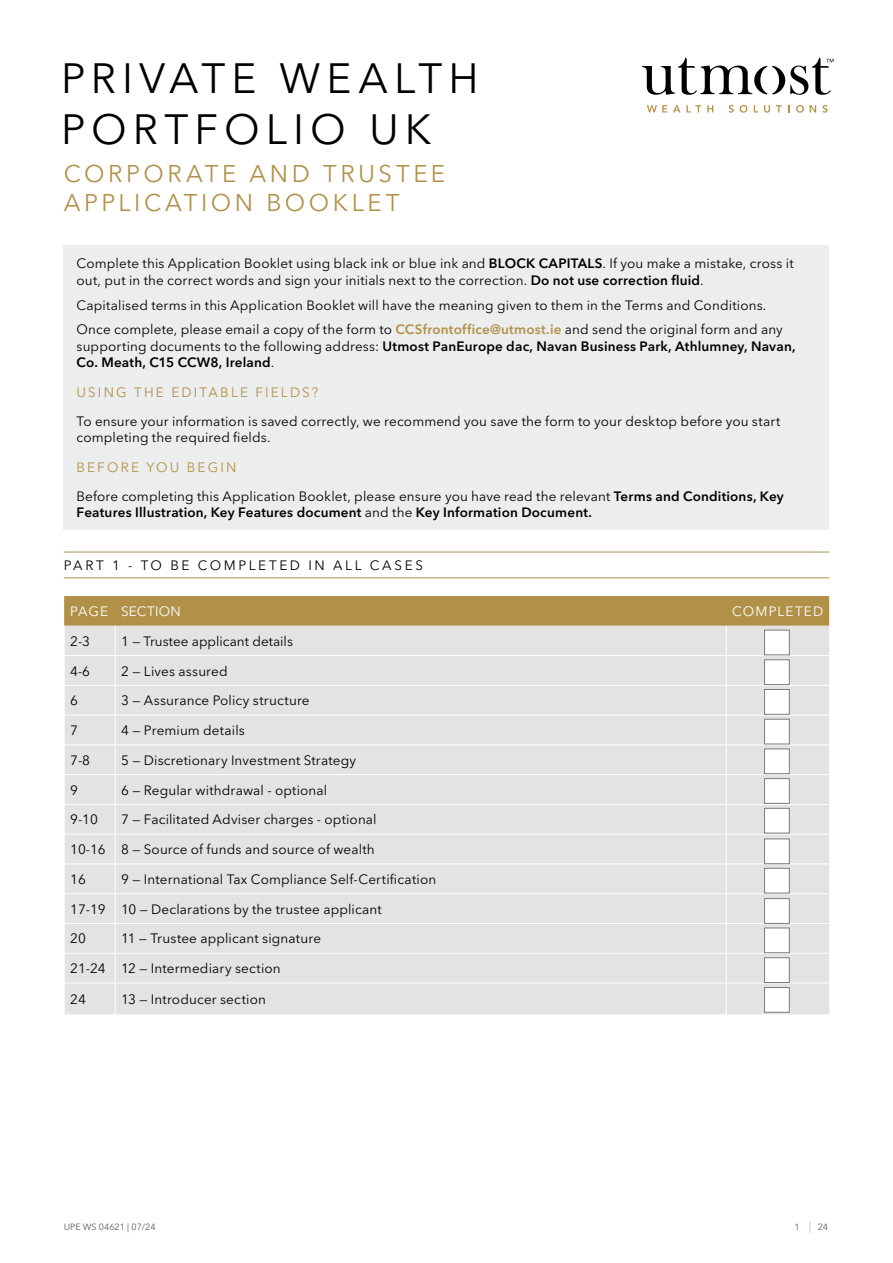
<style>
.page{position:relative;width:893px;height:1263px;background:#fff}
.page>*{position:absolute;margin:0;border:0;box-sizing:border-box;transform-origin:0 0}
.t1{font:42px/50.4px "Avenir Next LT Pro";letter-spacing:.145em;color:#000}
.t2{font:24px/28.8px "Avenir Next LT Pro";letter-spacing:.15em;color:#b19148}
.t3{font:13.5px/16.5px "Avenir Next LT Pro";letter-spacing:.01em;color:#000}
.t4{font:600 13.5px/16.5px "Avenir Next LT Pro";letter-spacing:.015em;color:#000}
.t5{font:13.5px "Avenir Next LT Pro";letter-spacing:.195em;color:#000}
.t6{font:13.5px "Avenir Next LT Pro";letter-spacing:.165em;color:#b19148}
.t7{font:13.5px "Avenir Next LT Pro";letter-spacing:.015em;color:#fff}
.t8{font:13.5px "Avenir Next LT Pro";letter-spacing:.09em;color:#fff}
.t9{font:9px "Avenir Next LT Pro";color:#605b5a}
.s1{font-weight:600}
.s2{font-weight:600;color:#b19148}
.s3{font-weight:400}
.s4{color:#b19148}
.s5{font-weight:200;font-size:11.25px}
</style>
<div class="page">
<svg style="left:642px;top:57px;width:191px;height:38px"></svg>
<svg style="left:647px;top:105px;width:20px;height:7px"></svg>
<svg style="left:673px;top:105px;width:28px;height:7px"></svg>
<svg style="left:707px;top:105px;width:6px;height:7px"></svg>
<svg style="left:728px;top:105px;width:6px;height:8px"></svg>
<svg style="left:740px;top:105px;width:7px;height:8px"></svg>
<svg style="left:754px;top:105px;width:4px;height:7px"></svg>
<svg style="left:764px;top:105px;width:6px;height:8px"></svg>
<svg style="left:776px;top:105px;width:6px;height:7px"></svg>
<svg style="left:788px;top:105px;width:2px;height:7px"></svg>
<svg style="left:796px;top:105px;width:8px;height:8px"></svg>
<svg style="left:810px;top:105px;width:6px;height:7px"></svg>
<svg style="left:822px;top:105px;width:5px;height:8px"></svg>
<div style="left:64px;top:245px;width:765px;height:285px;background:#eceded"></div>
<div style="left:65px;top:983px;width:764px;height:31px;background:#e4e3e2"></div>
<svg style="left:64px;top:596px;width:765px;height:386px;background:#e0ddd6"></svg>
<hr style="left:115px;top:983px;width:1px;height:31px;background:#fff">
<hr style="left:726px;top:983px;width:1px;height:31px;background:#fff">
<hr style="left:64px;top:715px;width:51px;height:1px;background:#fff">
<hr style="left:726px;top:715px;width:103px;height:1px;background:#fff">
<hr style="left:64px;top:744px;width:51px;height:1px;background:#fff">
<hr style="left:726px;top:744px;width:103px;height:1px;background:#fff">
<hr style="left:64px;top:774px;width:51px;height:1px;background:#fff">
<hr style="left:726px;top:774px;width:103px;height:1px;background:#fff">
<hr style="left:64px;top:804px;width:51px;height:1px;background:#fff">
<hr style="left:726px;top:804px;width:103px;height:1px;background:#fff">
<hr style="left:64px;top:834px;width:51px;height:1px;background:#fff">
<hr style="left:726px;top:834px;width:103px;height:1px;background:#fff">
<hr style="left:64px;top:863px;width:51px;height:1px;background:#fff">
<hr style="left:726px;top:863px;width:103px;height:1px;background:#fff">
<hr style="left:64px;top:893px;width:51px;height:1px;background:#fff">
<hr style="left:726px;top:893px;width:103px;height:1px;background:#fff">
<hr style="left:64px;top:923px;width:51px;height:1px;background:#fff">
<hr style="left:726px;top:923px;width:103px;height:1px;background:#fff">
<hr style="left:64px;top:953px;width:51px;height:1px;background:#fff">
<hr style="left:726px;top:953px;width:103px;height:1px;background:#fff">
<div style="left:764px;top:630px;width:26px;height:25px;background:#fff;border:1px solid #7b7c7e"></div>
<div style="left:764px;top:659px;width:26px;height:26px;background:#fff;border:1px solid #7b7c7e"></div>
<div style="left:764px;top:689px;width:26px;height:26px;background:#fff;border:1px solid #7b7c7e"></div>
<div style="left:764px;top:719px;width:26px;height:25px;background:#fff;border:1px solid #7b7c7e"></div>
<div style="left:764px;top:748px;width:26px;height:26px;background:#fff;border:1px solid #7b7c7e"></div>
<div style="left:764px;top:808px;width:26px;height:25px;background:#fff;border:1px solid #7b7c7e"></div>
<div style="left:764px;top:778px;width:26px;height:26px;background:#fff;border:1px solid #7b7c7e"></div>
<hr style="left:64px;top:552px;width:765px;height:1px;background:#b19148">
<hr style="left:64px;top:577px;width:765px;height:1px;background:#b19148">
<div style="left:764px;top:838px;width:26px;height:26px;background:#fff;border:1px solid #7b7c7e"></div>
<div style="left:764px;top:868px;width:26px;height:25px;background:#fff;border:1px solid #7b7c7e"></div>
<div style="left:764px;top:898px;width:26px;height:26px;background:#fff;border:1px solid #7b7c7e"></div>
<div style="left:764px;top:927px;width:26px;height:26px;background:#fff;border:1px solid #7b7c7e"></div>
<div style="left:764px;top:957px;width:26px;height:26px;background:#fff;border:1px solid #7b7c7e"></div>
<div style="left:764px;top:987px;width:26px;height:26px;background:#fff;border:1px solid #7b7c7e"></div>
<h1 class="t1" style="left:61px;top:53px;width:419px">PRIVATE WEALTH<br>PORTFOLIO UK</h1>
<h2 class="t2" style="left:64px;top:159px;width:383px">CORPORATE AND TRUSTEE<br>APPLICATION BOOKLET</h2>
<p class="t3" style="left:77px;top:255px;width:719px">Complete this Application Booklet using black ink or blue ink and <span class="s1">BLOCK CAPITALS</span>. If you make a mistake, cross it out, put in the correct words and sign your initials next to the correction. <span class="s1">Do not use correction fluid</span>.</p>
<p class="t3" style="left:77px;top:292px;width:708px;line-height:24.8px">Capitalised terms in this Application Booklet will have the meaning given to them in the Terms and Conditions.<br>Once complete, please email a copy of the form to <span class="s2">CCSfrontoffice@utmost.ie</span> and send the original form and any</p>
<p class="t4" style="left:77px;top:338px;width:720px"><span class="s3">supporting documents to the following address:</span> Utmost PanEurope dac, Navan Business Park, Athlumney, Navan,<br>Co. Meath, C15 CCW8, Ireland<span class="s3">.</span></p>
<p class="t6" style="left:77px;top:384px;width:243px">USING THE EDITABLE FIELDS?</p>
<p class="t3" style="left:77px;top:413px;width:705px">To ensure your information is saved correctly, we recommend you save the form to your desktop before you start completing the required fields.</p>
<p class="t3" style="left:77px;top:452px;width:709px;line-height:29.2px"><span class="s4">BEFORE YOU BEGIN<br></span>Before completing this Application Booklet, please ensure you have read the relevant <span class="s1">Terms and Conditions, Key</span></p>
<p class="t4" style="left:77px;top:504px;width:517px">Features Illustration, Key Features document <span class="s3">and the</span> Key Information Document.</p>
<p class="t5" style="left:64px;top:557px;width:361px">PART 1 - TO BE COMPLETED IN ALL CASES</p>
<p class="t7" style="left:70px;top:603px;width:112px">PAGE SECTION</p>
<p class="t8" style="left:732px;top:603px;width:92px">COMPLETED</p>
<p class="t3" style="left:70px;top:633px;width:21px">2-3</p>
<p class="t3" style="left:121px;top:633px;width:173px">1 — Trustee applicant details</p>
<p class="t3" style="left:70px;top:662px;width:21px">4-6</p>
<p class="t3" style="left:121px;top:662px;width:108px">2 — Lives assured</p>
<p class="t3" style="left:70px;top:692px;width:9px">6</p>
<p class="t3" style="left:121px;top:692px;width:190px">3 — Assurance Policy structure</p>
<p class="t3" style="left:70px;top:722px;width:9px">7</p>
<p class="t3" style="left:121px;top:722px;width:125px">4 — Premium details</p>
<p class="t3" style="left:70px;top:752px;width:21px">7-8</p>
<p class="t3" style="left:121px;top:752px;width:236px">5 — Discretionary Investment Strategy</p>
<p class="t3" style="left:70px;top:782px;width:9px">9</p>
<p class="t3" style="left:121px;top:782px;width:207px">6 — Regular withdrawal - optional</p>
<p class="t3" style="left:70px;top:811px;width:29px">9-10</p>
<p class="t3" style="left:121px;top:811px;width:257px">7 — Facilitated Adviser charges - optional</p>
<p class="t3" style="left:70px;top:841px;width:306px">10-16 8 — Source of funds and source of wealth</p>
<p class="t3" style="left:70px;top:871px;width:17px">16</p>
<p class="t3" style="left:121px;top:871px;width:316px">9 — International Tax Compliance Self-Certification</p>
<p class="t3" style="left:70px;top:901px;width:313px">17-19 10 — Declarations by the trustee applicant</p>
<p class="t3" style="left:70px;top:930px;width:17px">20</p>
<p class="t3" style="left:121px;top:930px;width:201px">11 — Trustee applicant signature</p>
<p class="t3" style="left:70px;top:960px;width:212px">21-24 12 — Intermediary section</p>
<p class="t3" style="left:70px;top:991px;width:17px">24</p>
<p class="t3" style="left:121px;top:991px;width:146px">13 — Introducer section</p>
<p class="t9" style="left:64px;top:1222px;width:93px">UPE WS 04621 | 07/24</p>
<p class="t9" style="left:794px;top:1222px;width:35px">1 <span class="s5">|</span>24</p>
</div>
